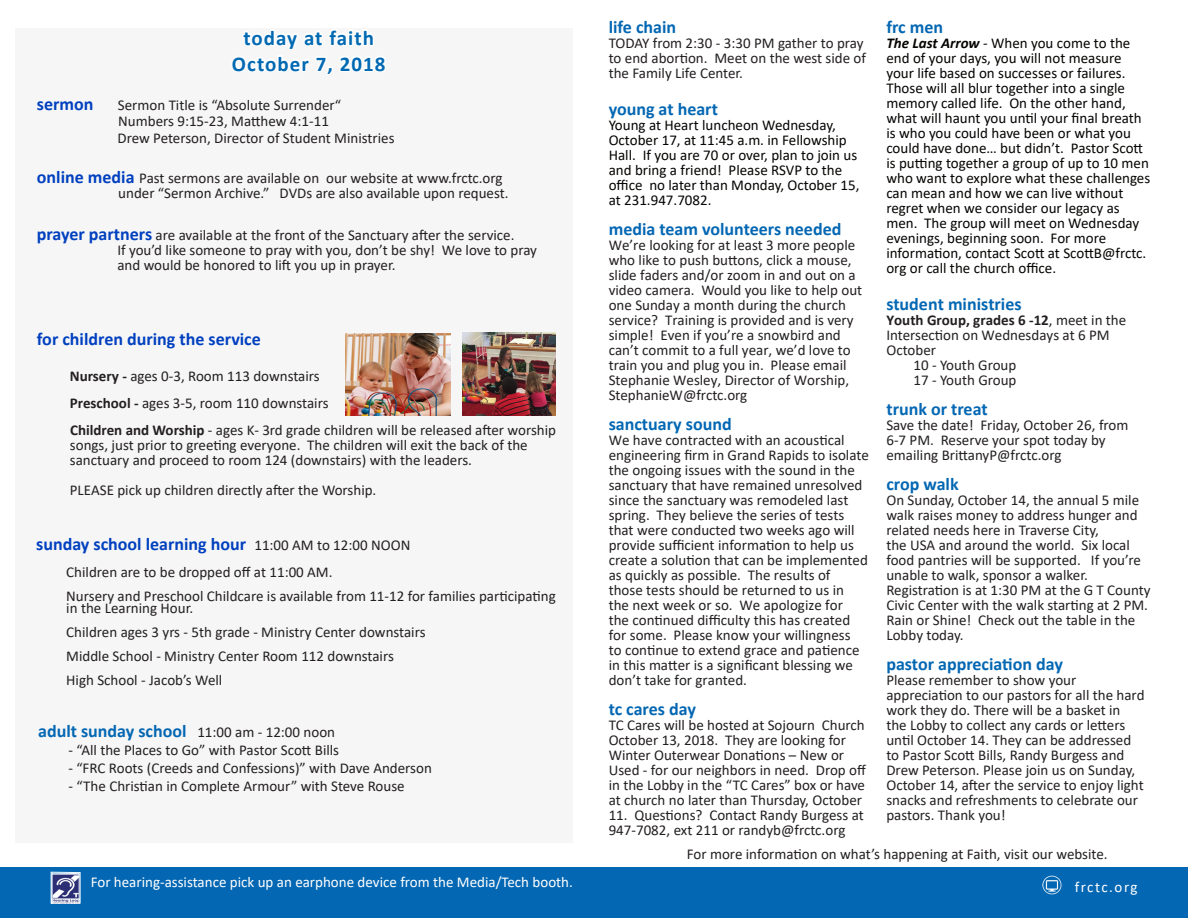
<style>
.page{position:relative;width:1188px;height:918px;background:#fff}
.page>*{position:absolute;margin:0;border:0;box-sizing:border-box;transform-origin:0 0}
.t1{font:700 21px "Calibri";letter-spacing:.05em;color:#0069b2}
.new_nl_text{font:700 18px "Calibri";color:#0367b3}
.new_nl_text-2{font:700 18px "Calibri";color:#0040bf}
.new_nl_text-3{font:15px/15px "Calibri";color:#231f20}
.new_nl_text-4{font:15px/15px "Calibri";color:#050402}
.new_nl_text-5{font:15px "Calibri";color:#fff}
.new_nl_text-6{font:15px "Calibri";letter-spacing:.095em;color:#fff}
.s1{font-weight:700;font-size:18px;color:#0040bf}
.s2{font-weight:700}
.s3{font-weight:400;font-size:15px;color:#231f20}
.s4{font-weight:700;font-style:italic}
</style>
<div class="page">
<div style="left:16px;top:28px;width:557px;height:814px;background:#f6f6f7"></div>
<div style="left:0;top:867px;width:1188px;height:50px;background:#0367b3"></div>
<svg style="left:51px;top:872px;width:30px;height:32px"></svg>
<img style="left:463px;top:333px;width:93px;height:83px">
<img style="left:1042px;top:875px;width:20px;height:20px">
<img style="left:346px;top:333px;width:104px;height:83px">
<p class="t1" style="left:243px;top:23px;width:132px">today at faith</p>
<p class="t1" style="left:232px;top:49px;width:155px">October 7, 2018</p>
<p class="new_nl_text-2" style="left:37px;top:91px;width:58px">sermon</p>
<p class="new_nl_text-3" style="left:117px;top:96px;width:279px;line-height:16.5px">Sermon Title is “Absolute Surrender“<br>Numbers 9:15-23, Matthew 4:1-11<br>Drew Peterson, Director of Student Ministries</p>
<p class="new_nl_text-3" style="left:118px;top:170px;width:392px;text-indent:-81px"><span class="s1">online media</span> Past sermons are available on our website at www.frctc.org under “Sermon Archive.” DVDs are also available upon request.</p>
<p class="new_nl_text-3" style="left:37px;top:227px;width:479px"><span class="s1">prayer partners</span> are available at the front of the Sanctuary after the service.</p>
<p class="new_nl_text-3" style="left:117px;top:242px;width:421px">If you’d like someone to pray with you, don’t be shy! We love to pray</p>
<p class="new_nl_text-3" style="left:117px;top:257px;width:280px">and would be honored to lift you up in prayer.</p>
<p class="new_nl_text-2" style="left:37px;top:326px;width:225px">for children during the service</p>
<p class="new_nl_text-3" style="left:70px;top:368px;width:251px"><span class="s2">Nursery -</span> ages 0-3, Room 113 downstairs</p>
<p class="new_nl_text-3" style="left:70px;top:395px;width:260px"><span class="s2">Preschool -</span> ages 3-5, room 110 downstairs</p>
<p class="new_nl_text-3" style="left:70px;top:422px;width:488px"><span class="s2">Children and Worship</span> - ages K- 3rd grade children will be released after worship songs, just prior to greeting everyone. The children will exit the back of the sanctuary and proceed to room 124 (downstairs) with the leaders.</p>
<p class="new_nl_text-3" style="left:70px;top:482px;width:308px">PLEASE pick up children directly after the Worship.</p>
<p class="new_nl_text-2" style="left:36px;top:531px;width:376px">sunday school learning hour <span class="s3">11:00 AM to 12:00 NOON</span></p>
<p class="new_nl_text-3" style="left:66px;top:564px;width:268px">Children are to be dropped off at 11:00 AM.</p>
<p class="new_nl_text-3" style="left:66px;top:589px;width:491px;line-height:12px">Nursery and Preschool Childcare is available from 11-12 for families participating in the Learning Hour.</p>
<p class="new_nl_text-3" style="left:66px;top:624px;width:361px">Children ages 3 yrs - 5th grade - Ministry Center downstairs</p>
<p class="new_nl_text-3" style="left:66px;top:648px;width:329px">Middle School - Ministry Center Room 112 downstairs</p>
<p class="new_nl_text-3" style="left:66px;top:672px;width:158px">High School - Jacob’s Well</p>
<p class="new_nl_text" style="left:38px;top:718px;width:299px">adult sunday school <span class="s3">11:00 am - 12:00 noon</span></p>
<p class="new_nl_text-3" style="left:68px;top:742px;width:272px">- “All the Places to Go” with Pastor Scott Bills</p>
<p class="new_nl_text-3" style="left:68px;top:760px;width:365px">- “FRC Roots (Creeds and Confessions)” with Dave Anderson</p>
<p class="new_nl_text-3" style="left:68px;top:778px;width:338px">- “The Christian in Complete Armour” with Steve Rouse</p>
<p class="new_nl_text" style="left:609px;top:15px;width:69px">life chain</p>
<p class="new_nl_text-3" style="left:609px;top:35px;width:259px">TODAY from 2:30 - 3:30 PM gather to pray to end abortion. Meet on the west side of the Family Life Center.</p>
<p class="new_nl_text" style="left:609px;top:96px;width:111px">young at heart</p>
<p class="new_nl_text-4" style="left:609px;top:117px;width:252px">Young at Heart luncheon Wednesday, October 17, at 11:45 a.m. in Fellowship Hall. If you are 70 or over, plan to join us and bring a friend! Please RSVP to the office no later than Monday, October 15, at 231.947.7082.</p>
<p class="new_nl_text" style="left:609px;top:216px;width:234px">media team volunteers needed</p>
<p class="new_nl_text-3" style="left:609px;top:237px;width:255px">We’re looking for at least 3 more people who like to push buttons, click a mouse, slide faders and/or zoom in and out on a video camera. Would you like to help out one Sunday a month during the church service? Training is provided and is very simple! Even if you’re a snowbird and can’t commit to a full year, we’d love to train you and plug you in. Please email Stephanie Wesley, Director of Worship, StephanieW@frctc.org</p>
<p class="new_nl_text" style="left:609px;top:411px;width:124px">sanctuary sound</p>
<p class="new_nl_text-3" style="left:609px;top:432px;width:262px">We have contracted with an acoustical engineering firm in Grand Rapids to isolate the ongoing issues with the sound in the sanctuary that have remained unresolved since the sanctuary was remodeled last spring. They believe the series of tests that were conducted two weeks ago will provide sufficient information to help us create a solution that can be implemented as quickly as possible. The results of<br>those tests should be returned to us in<br>the next week or so. We apologize for<br>the continued difficulty this has created for some. Please know your willingness<br>to continue to extend grace and patience in this matter is a significant blessing we don’t take for granted.</p>
<p class="new_nl_text" style="left:609px;top:696px;width:89px">tc cares day</p>
<p class="new_nl_text-3" style="left:609px;top:717px;width:258px">TC Cares will be hosted at Sojourn Church</p>
<p class="new_nl_text-3" style="left:609px;top:732px;width:259px">October 13, 2018. They are looking for Winter Outerwear Donations – New or Used - for our neighbors in need. Drop off in the Lobby in the “TC Cares” box or have at church no later than Thursday, October</p>
<p class="new_nl_text-3" style="left:609px;top:807px;width:257px">11. Questions? Contact Randy Burgess at<br>947-7082, ext 211 or randyb@frctc.org</p>
<p class="new_nl_text" style="left:886px;top:15px;width:58px">frc men</p>
<p class="new_nl_text-4" style="left:886px;top:35px;width:265px"><span class="s4">The Last Arrow</span> - When you come to the end of your days, you will not measure your life based on successes or failures.<br>Those will all blur together into a single memory called life. On the other hand, what will haunt you until your final breath is who you could have been or what you could have done… but didn’t. Pastor Scott is putting together a group of up to 10 men who want to explore what these challenges can mean and how we can live without regret when we consider our legacy as men. The group will meet on Wednesday evenings, beginning soon. For more information, contact Scott at ScottB@frctc. org or call the church office.</p>
<p class="new_nl_text" style="left:886px;top:291px;width:137px">student ministries</p>
<p class="new_nl_text-3" style="left:886px;top:312px;width:241px"><span class="s2">Youth Group, grades 6 -12</span>, meet in the<br>Intersection on Wednesdays at 6 PM<br>October</p>
<p class="new_nl_text-3" style="left:913px;top:357px;width:105px">10 - Youth Group<br>17 - Youth Group</p>
<p class="new_nl_text" style="left:886px;top:396px;width:103px">trunk or treat</p>
<p class="new_nl_text-3" style="left:886px;top:417px;width:244px">Save the date! Friday, October 26, from<br>6-7 PM. Reserve your spot today by emailing BrittanyP@frctc.org</p>
<p class="new_nl_text" style="left:886px;top:471px;width:74px">crop walk</p>
<p class="new_nl_text-3" style="left:886px;top:492px;width:266px">On Sunday, October 14, the annual 5 mile walk raises money to address hunger and related needs here in Traverse City,<br>the USA and around the world. Six local food pantries will be supported. If you’re unable to walk, sponsor a walker.<br>Registration is at 1:30 PM at the G T County Civic Center with the walk starting at 2 PM.<br>Rain or Shine! Check out the table in the Lobby today.</p>
<p class="new_nl_text" style="left:886px;top:651px;width:178px">pastor appreciation day</p>
<p class="new_nl_text-3" style="left:886px;top:672px;width:260px">Please remember to show your appreciation to our pastors for all the hard work they do. There will be a basket in<br>the Lobby to collect any cards or letters until October 14. They can be addressed to Pastor Scott Bills, Randy Burgess and Drew Peterson. Please join us on Sunday, October 14, after the service to enjoy light snacks and refreshments to celebrate our pastors. Thank you!</p>
<p class="new_nl_text-3" style="left:687px;top:846px;width:422px">For more information on what’s happening at Faith, visit our website.</p>
<p class="new_nl_text-5" style="left:91px;top:871px;width:484px">For hearing-assistance pick up an earphone device from the Media/Tech booth.</p>
<p class="new_nl_text-6" style="left:1075px;top:877px;width:64px">frctc.org</p>
</div>
